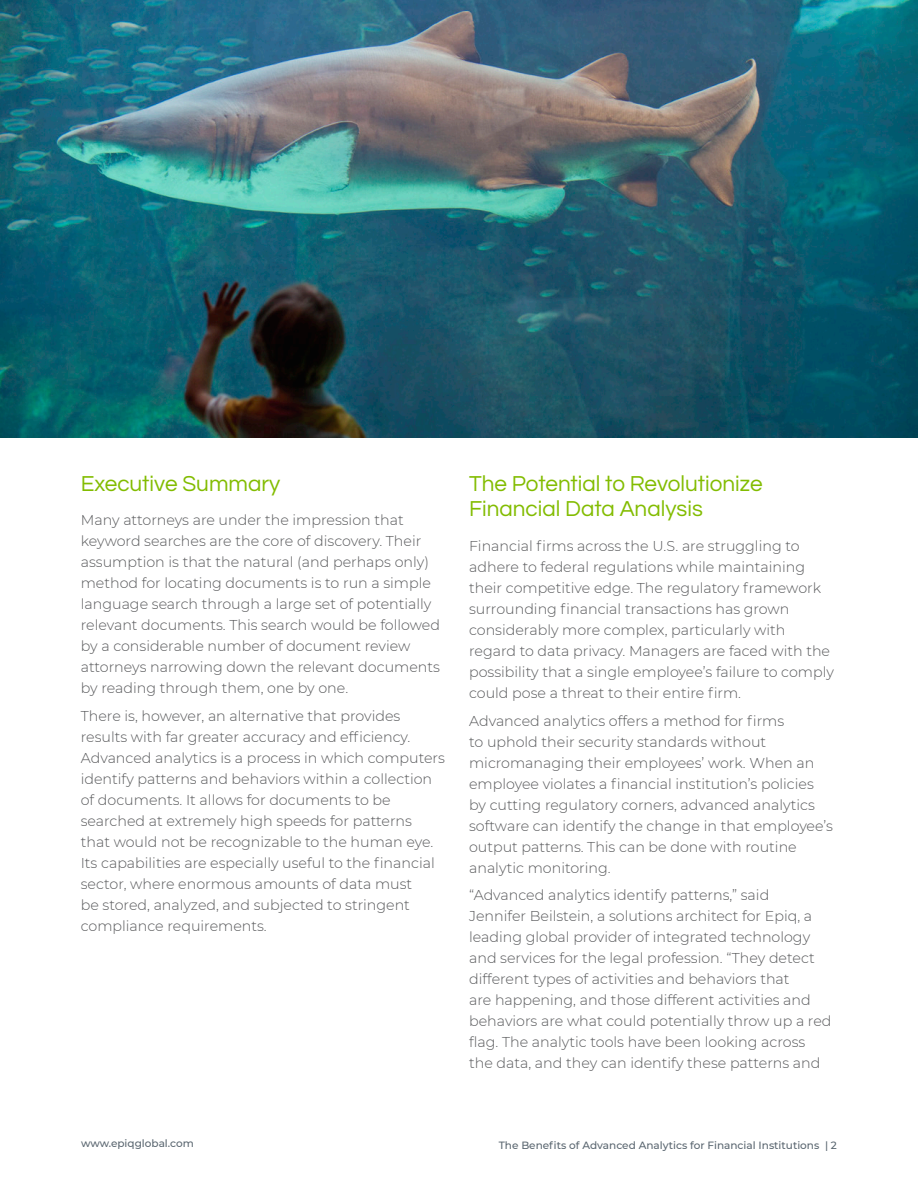
<style>
.page{position:relative;width:918px;height:1188px;background:#fff}
.page>*{position:absolute;margin:0;border:0;box-sizing:border-box;transform-origin:0 0}
.body{font:22.5px/25.5px "Questrial";color:#82bc00}
.Title_Text{font:22.5px "Questrial";color:#82bc00}
.body-2{font:300 14.25px/21px "Montserrat";color:#57585a}
.t1{font:500 10.5px "Montserrat";color:#5a6670}
</style>
<div class="page">
<img style="left:0;top:0;width:918px;height:438px">
<p class="Title_Text" style="left:81px;top:472px;width:201px">Executive Summary</p>
<p class="body-2" style="left:81px;top:509px;width:361px">Many attorneys are under the impression that keyword searches are the core of discovery. Their assumption is that the natural (and perhaps only) method for locating documents is to run a simple language search through a large set of potentially relevant documents. This search would be followed by a considerable number of document review attorneys narrowing down the relevant documents by reading through them, one by one.</p>
<p class="body-2" style="left:81px;top:705px;width:366px">There is, however, an alternative that provides results with far greater accuracy and efficiency.<br>Advanced analytics is a process in which computers identify patterns and behaviors within a collection of documents. It allows for documents to be searched at extremely high speeds for patterns<br>that would not be recognizable to the human eye.<br>Its capabilities are especially useful to the financial sector, where enormous amounts of data must<br>be stored, analyzed, and subjected to stringent compliance requirements.</p>
<p class="body" style="left:469px;top:471px;width:295px">The Potential to Revolutionize<br>Financial Data Analysis</p>
<p class="body-2" style="left:469px;top:535px;width:366px">Financial firms across the U.S. are struggling to adhere to federal regulations while maintaining their competitive edge. The regulatory framework surrounding financial transactions has grown considerably more complex, particularly with regard to data privacy. Managers are faced with the possibility that a single employee’s failure to comply could pose a threat to their entire firm.</p>
<p class="body-2" style="left:469px;top:710px;width:365px">Advanced analytics offers a method for firms<br>to uphold their security standards without micromanaging their employees’ work. When an employee violates a financial institution’s policies by cutting regulatory corners, advanced analytics software can identify the change in that employee’s output patterns. This can be done with routine analytic monitoring.</p>
<p class="body-2" style="left:469px;top:884px;width:364px">“Advanced analytics identify patterns,” said<br>Jennifer Beilstein, a solutions architect for Epiq, a leading global provider of integrated technology and services for the legal profession. “They detect different types of activities and behaviors that<br>are happening, and those different activities and behaviors are what could potentially throw up a red flag. The analytic tools have been looking across the data, and they can identify these patterns and</p>
<p class="t1" style="left:81px;top:1136px;width:114px">www.epiqglobal.com</p>
<p class="t1" style="left:499px;top:1138px;width:340px">The Benefits of Advanced Analytics for Financial Institutions | 2</p>
</div>
